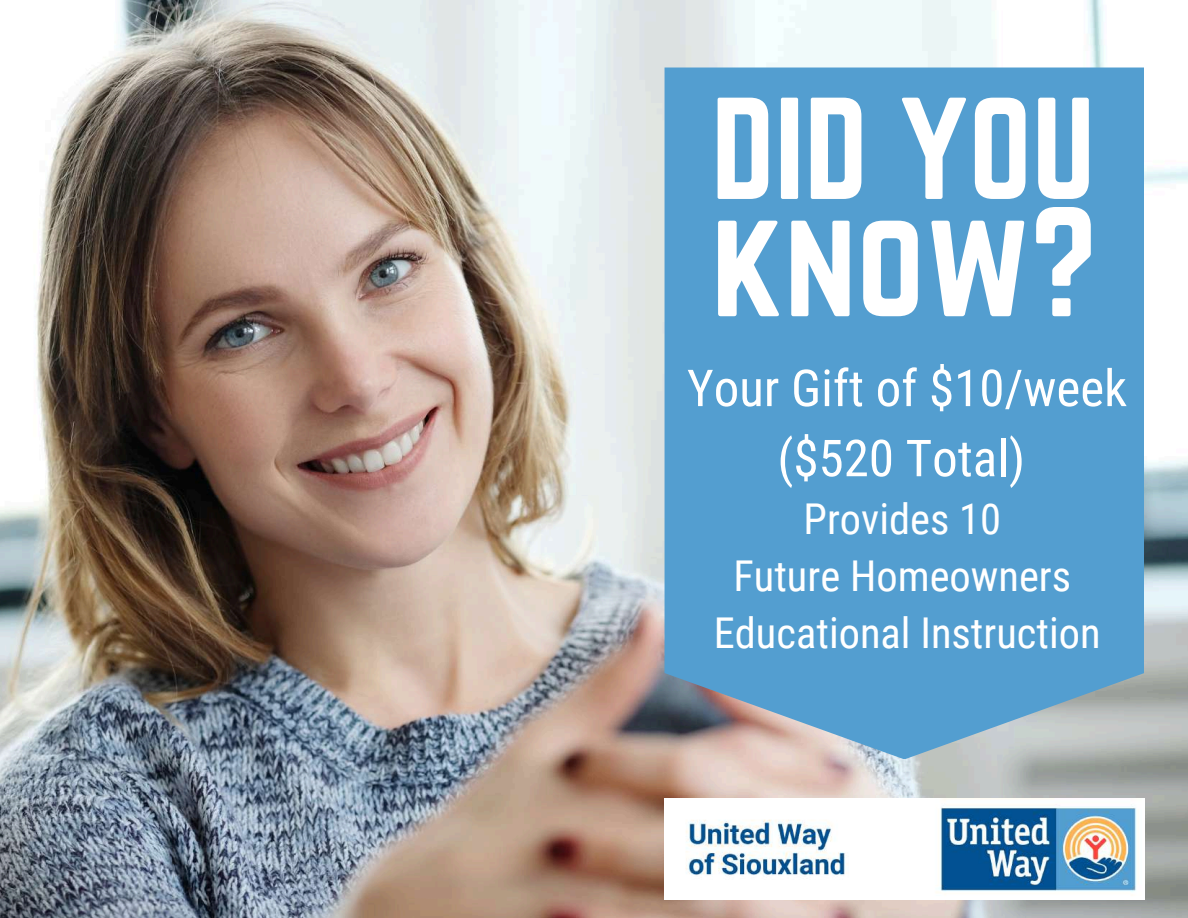
<style>
.page{position:relative;width:1188px;height:918px;background:#fff}
.page>*{position:absolute;margin:0;border:0;box-sizing:border-box;transform-origin:0 0}
.t1{font:136.5px "Norwester";color:#fff}
.t2{font:126.6px "Norwester";color:#fff}
.t3{font:51px/70.1px "Roboto Condensed";color:#fff;text-align:center}
.t4{font:42.45px/57.3px "Roboto Condensed";color:#fff;text-align:center}
</style>
<div class="page">
<img style="left:0;top:0;width:1188px;height:918px">
<div style="left:665px;top:68px;width:479px;height:691px;background:#539ed0"></div>
<img style="left:665px;top:798px;width:480px;height:101px">
<h2 class="t2" style="left:711px;top:72px;width:385px">DID YOU</h2>
<h1 class="t1" style="left:711px;top:180px;width:388px">know?</h1>
<p class="t3" style="left:687px;top:354px;width:442px">Your Gift of $10/week ($520 Total)</p>
<p class="t4" style="left:714px;top:490px;width:388px">Provides 10<br>Future Homeowners<br>Educational Instruction</p>
</div>
